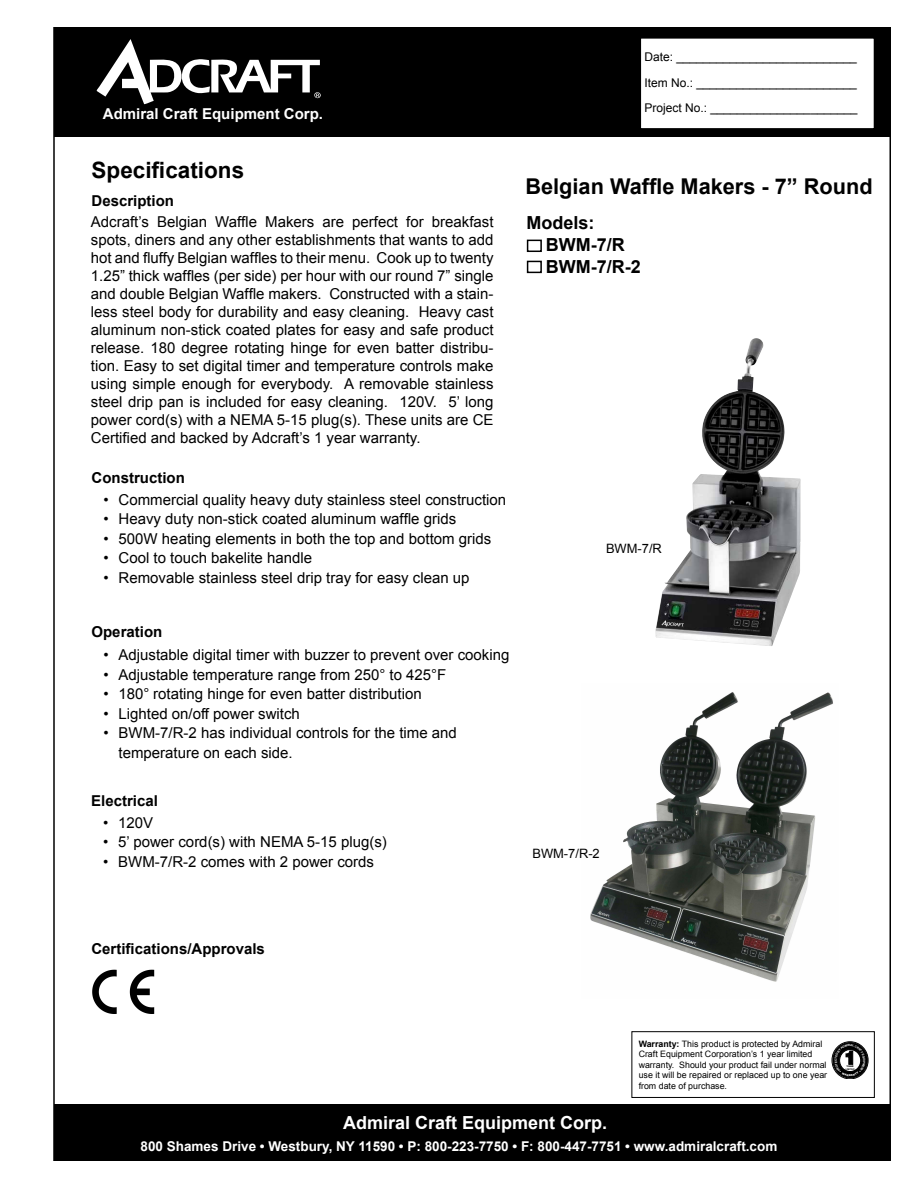
<style>
.page{position:relative;width:918px;height:1188px;background:#fff}
.page>*{position:absolute;margin:0;border:0;box-sizing:border-box;transform-origin:0 0}
.t1{font:700 22.5px "Arial";color:#000}
.t2{font:700 21.75px "Arial";color:#000}
.t3{font:700 18px "Arial";color:#fff}
.t4{font:700 18px/21.6px "Arial";color:#000}
.t5{font:15px/18px "Arial";color:#000}
.t6{font:700 15px "Arial";color:#000}
.t7{font:700 15px "Arial";color:#fff}
.t8{font:700 13.5px "Arial";color:#fff}
.t9{font:12.9px "Arial";color:#000}
.t10{font:12px/25.7px "Arial";color:#000;text-align:justify}
.t11{font:8.85px/10.6px "Arial";color:#000}
.t12{font:700 2.25px "Arial";color:#000}
.t13{font:900 2.25px "Arial";color:#000}
.s1{font-weight:700}
</style>
<div class="page">
<div style="left:54px;top:1104px;width:837px;height:57px;background:#000"></div>
<div style="left:54px;top:27px;width:837px;height:109px;background:#000"></div>
<div style="left:527px;top:240px;width:15px;height:12px;border:2px solid #000"></div>
<div style="left:527px;top:261px;width:15px;height:12px;border:2px solid #000"></div>
<svg style="left:97px;top:39px;width:224px;height:65px"></svg>
<div style="left:641px;top:38px;width:233px;height:91px;background:#fff"></div>
<div style="left:640px;top:37px;width:235px;height:92px;border:1px solid #000"></div>
<div style="left:832px;top:1042px;width:36px;height:37px;border:1px solid #000;border-radius:50%"></div>
<div style="left:631px;top:1031px;width:244px;height:67px;border:1px solid #000"></div>
<img style="left:656px;top:338px;width:145px;height:308px">
<img style="left:92px;top:969px;width:63px;height:45px">
<img style="left:590px;top:692px;width:243px;height:290px">
<svg style="left:833px;top:1042px;width:35px;height:36px"></svg>
<p class="t7" style="left:103px;top:104px;width:222px">Admiral Craft Equipment Corp.</p>
<h1 class="t1" style="left:92px;top:154px;width:154px">Specifications</h1>
<p class="t6" style="left:92px;top:190px;width:84px">Description</p>
<p class="t5" style="left:91px;top:212px;width:404px;text-align:justify">Adcraft’s Belgian Waffle Makers are perfect for breakfast spots, diners and any other establishments that wants to add hot and fluffy Belgian waffles to their menu. Cook up to twenty 1.25” thick waffles (per side) per hour with our round 7” single and double Belgian Waffle makers. Constructed with a stain&shy;less steel body for durability and easy cleaning. Heavy cast aluminum non-stick coated plates for easy and safe product release. 180 degree rotating hinge for even batter distribu&shy;tion. Easy to set digital timer and temperature controls make using simple enough for everybody. A removable stainless steel drip pan is included for easy cleaning. 120V. 5’ long power cord(s) with a NEMA 5-15 plug(s). These units are CE Certified and backed by Adcraft’s 1 year warranty.</p>
<p class="t6" style="left:92px;top:467px;width:95px">Construction</p>
<p class="t5" style="left:104px;top:490px;width:404px">• Commercial quality heavy duty stainless steel construction</p>
<p class="t5" style="left:104px;top:510px;width:354px">• Heavy duty non-stick coated aluminum waffle grids</p>
<p class="t5" style="left:104px;top:529px;width:389px">• 500W heating elements in both the top and bottom grids</p>
<p class="t5" style="left:104px;top:549px;width:210px">• Cool to touch bakelite handle</p>
<p class="t5" style="left:104px;top:568px;width:367px">• Removable stainless steel drip tray for easy clean up</p>
<p class="t6" style="left:91px;top:621px;width:72px">Operation</p>
<p class="t5" style="left:104px;top:646px;width:407px">• Adjustable digital timer with buzzer to prevent over cooking</p>
<p class="t5" style="left:104px;top:666px;width:344px">• Adjustable temperature range from 250° to 425°F</p>
<p class="t5" style="left:104px;top:685px;width:320px">• 180° rotating hinge for even batter distribution</p>
<p class="t5" style="left:104px;top:705px;width:198px">• Lighted on/off power switch</p>
<p class="t5" style="left:119px;top:723px;width:340px;line-height:19.5px;text-indent:-15px">• BWM-7/R-2 has individual controls for the time and temperature on each side.</p>
<p class="t6" style="left:91px;top:790px;width:68px">Electrical</p>
<p class="t5" style="left:103px;top:813px;width:52px">• 120V</p>
<p class="t5" style="left:103px;top:833px;width:285px">• 5’ power cord(s) with NEMA 5-15 plug(s)</p>
<p class="t5" style="left:103px;top:852px;width:272px">• BWM-7/R-2 comes with 2 power cords</p>
<p class="t10" style="left:645px;top:44px;width:214px">Date: ___________________________ Item No.: ________________________ Project No.: ______________________</p>
<h2 class="t2" style="left:525px;top:171px;width:349px">Belgian Waffle Makers - 7” Round</h2>
<p class="t4" style="left:546px;top:213px;width:96px;text-indent:-19px">Models:<br>BWM-7/R<br>BWM-7/R-2</p>
<p class="t9" style="left:606px;top:540px;width:57px">BWM-7/R</p>
<p class="t9" style="left:532px;top:844px;width:69px">BWM-7/R-2</p>
<p class="t6" style="left:91px;top:938px;width:175px">Certifications/Approvals</p>
<p class="t11" style="left:639px;top:1038px;width:190px"><span class="s1">Warranty:</span> This product is protected by Admiral Craft Equipment Corporation’s 1 year limited warranty. Should your product fail under normal use it will be repaired or replaced up to one year from date of purchase.</p>
<p class="t13" style="left:847px;top:1065px;width:8px">YEAR</p>
<p class="t12" style="left:846px;top:1067px;width:11px">LIMITED</p>
<p class="t3" style="left:343px;top:1110px;width:266px">Admiral Craft Equipment Corp.</p>
<p class="t8" style="left:141px;top:1136px;width:638px">800 Shames Drive • Westbury, NY 11590 • P: 800-223-7750 • F: 800-447-7751 • www.admiralcraft.com</p>
</div>
